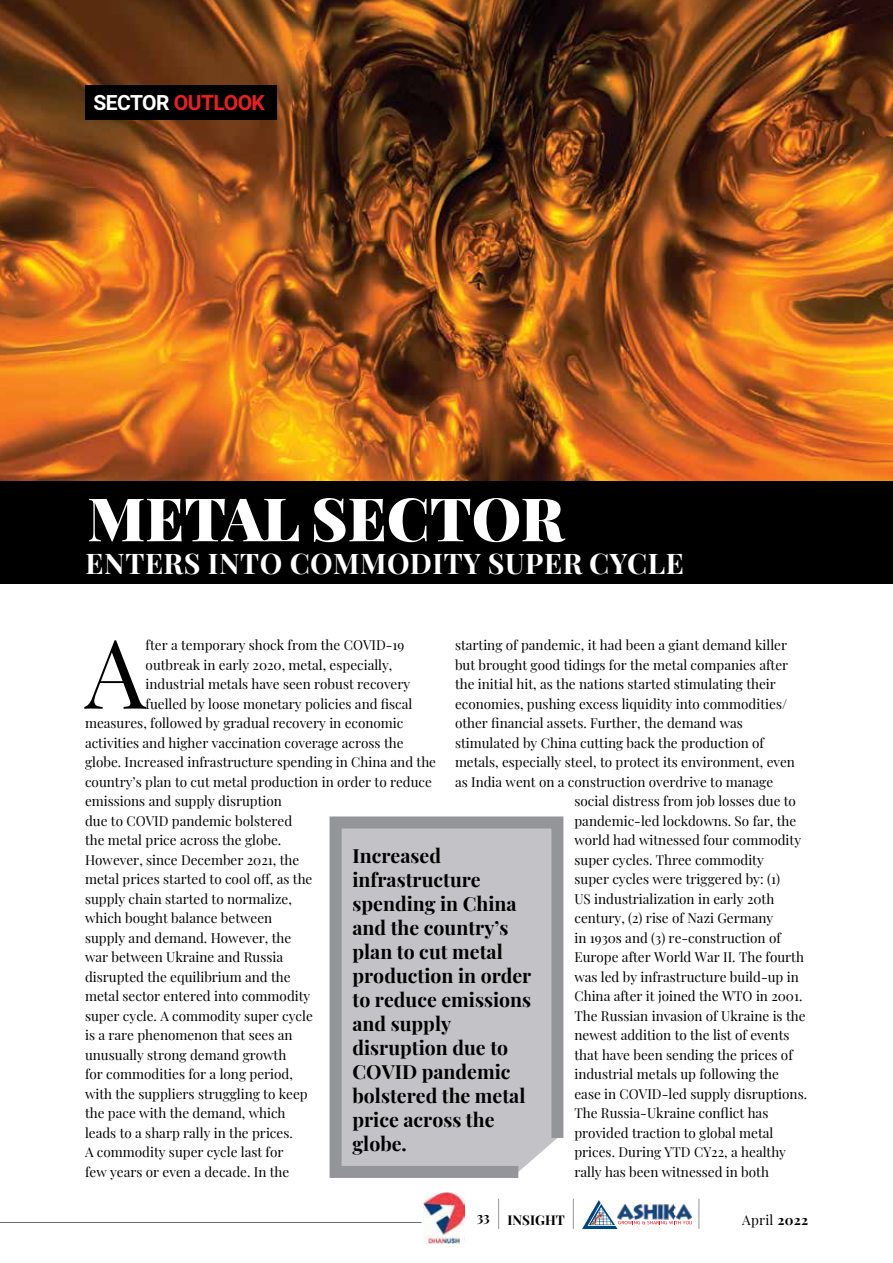
<style>
.page{position:relative;width:893px;height:1263px;background:#fff}
.page>*{position:absolute;margin:0;border:0;box-sizing:border-box;transform-origin:0 0}
.t1{font:96.15px "Playfair Display";color:#000}
.t2{font:900 60px "Playfair Display";color:#fff}
.t3{font:700 28.5px "Playfair Display";letter-spacing:.02em;color:#fff}
.t4{font:700 21px "Roboto";letter-spacing:-.025em;color:#ed1d24}
.t5{font:700 19.5px/24px "Playfair Display";color:#000}
.t6{font:13.5px "Playfair Display";color:#000}
.t7{font:700 13.5px "Playfair Display";color:#000}
.s1{color:#fff}
.s2{font-weight:700}
</style>
<div class="page">
<hr style="left:0;top:1222px;width:421px;height:1px;background:#6d6e71">
<hr style="left:498px;top:1199px;width:1px;height:30px;background:#939598">
<hr style="left:573px;top:1199px;width:1px;height:30px;background:#939598">
<hr style="left:698px;top:1199px;width:1px;height:30px;background:#939598">
<svg style="left:582px;top:1200px;width:110px;height:29px"></svg>
<img style="left:616px;top:1202px;width:76px;height:19px">
<img style="left:589px;top:1225px;width:15px;height:2px">
<img style="left:589px;top:1212px;width:15px;height:13px">
<img style="left:423px;top:1192px;width:41px;height:52px">
<img style="left:0;top:0;width:893px;height:482px">
<div style="left:0;top:482px;width:893px;height:102px;background:#000"></div>
<div style="left:85px;top:85px;width:191px;height:34px;background:#000"></div>
<svg style="left:329px;top:816px;width:235px;height:362px;background:#bcbdc0"></svg>
<h3 class="t4" style="left:94px;top:88px;width:173px"><span class="s1">SECTOR</span> OUTLOOK</h3>
<h2 class="t2" style="left:87px;top:471px;width:478px">METAL SECTOR</h2>
<h3 class="t3" style="left:86px;top:541px;width:600px">ENTERS INTO COMMODITY SUPER CYCLE</h3>
<p class="t6" style="left:455px;top:634px;width:334px">starting of pandemic, it had been a giant demand killer</p>
<p class="t6" style="left:455px;top:654px;width:335px">but brought good tidings for the metal companies after</p>
<p class="t6" style="left:455px;top:673px;width:322px">the initial hit, as the nations started stimulating their</p>
<p class="t6" style="left:455px;top:693px;width:334px">economies, pushing excess liquidity into commodities/</p>
<p class="t6" style="left:455px;top:712px;width:289px">other financial assets. Further, the demand was</p>
<p class="t6" style="left:455px;top:732px;width:311px">stimulated by China cutting back the production of</p>
<p class="t6" style="left:455px;top:751px;width:341px">metals, especially steel, to protect its environment, even</p>
<p class="t6" style="left:455px;top:771px;width:320px">as India went on a construction overdrive to manage</p>
<p class="t6" style="left:574px;top:790px;width:223px">social distress from job losses due to</p>
<p class="t6" style="left:574px;top:810px;width:223px">pandemic-led lockdowns. So far, the</p>
<p class="t6" style="left:574px;top:829px;width:228px">world had witnessed four commodity</p>
<p class="t6" style="left:574px;top:849px;width:191px">super cycles. Three commodity</p>
<p class="t6" style="left:574px;top:868px;width:207px">super cycles were triggered by: (1)</p>
<p class="t6" style="left:574px;top:888px;width:201px">US industrialization in early 20th</p>
<p class="t6" style="left:574px;top:907px;width:200px">century, (2) rise of Nazi Germany</p>
<p class="t6" style="left:574px;top:927px;width:208px">in 1930s and (3) re-construction of</p>
<p class="t6" style="left:574px;top:946px;width:231px">Europe after World War II. The fourth</p>
<p class="t6" style="left:574px;top:966px;width:226px">was led by infrastructure build-up in</p>
<p class="t6" style="left:574px;top:985px;width:229px">China after it joined the WTO in 2001.</p>
<p class="t6" style="left:574px;top:1005px;width:233px">The Russian invasion of Ukraine is the</p>
<p class="t6" style="left:574px;top:1024px;width:217px">newest addition to the list of events</p>
<p class="t6" style="left:574px;top:1044px;width:220px">that have been sending the prices of</p>
<p class="t6" style="left:574px;top:1063px;width:206px">industrial metals up following the</p>
<p class="t6" style="left:574px;top:1083px;width:234px">ease in COVID-led supply disruptions.</p>
<p class="t6" style="left:574px;top:1102px;width:195px">The Russia-Ukraine conflict has</p>
<p class="t6" style="left:574px;top:1122px;width:200px">provided traction to global metal</p>
<p class="t6" style="left:574px;top:1141px;width:213px">prices. During YTD CY22, a healthy</p>
<p class="t6" style="left:574px;top:1161px;width:196px">rally has been witnessed in both</p>
<h1 class="t1" style="left:85px;top:598px;width:62px">A</h1>
<p class="t6" style="left:146px;top:635px;width:260px">fter a temporary shock from the COVID-19</p>
<p class="t6" style="left:146px;top:654px;width:248px">outbreak in early 2020, metal, especially,</p>
<p class="t6" style="left:146px;top:674px;width:266px">industrial metals have seen robust recovery</p>
<p class="t6" style="left:146px;top:693px;width:268px">fuelled by loose monetary policies and fiscal</p>
<p class="t6" style="left:85px;top:713px;width:320px">measures, followed by gradual recovery in economic</p>
<p class="t6" style="left:85px;top:732px;width:320px">activities and higher vaccination coverage across the</p>
<p class="t6" style="left:85px;top:752px;width:353px">globe. Increased infrastructure spending in China and the</p>
<p class="t6" style="left:85px;top:771px;width:348px">country’s plan to cut metal production in order to reduce</p>
<p class="t6" style="left:85px;top:791px;width:198px">emissions and supply disruption</p>
<p class="t6" style="left:85px;top:810px;width:209px">due to COVID pandemic bolstered</p>
<p class="t6" style="left:85px;top:830px;width:198px">the metal price across the globe.</p>
<p class="t6" style="left:85px;top:849px;width:216px">However, since December 2021, the</p>
<p class="t6" style="left:85px;top:869px;width:229px">metal prices started to cool off, as the</p>
<p class="t6" style="left:85px;top:888px;width:208px">supply chain started to normalize,</p>
<p class="t6" style="left:85px;top:908px;width:189px">which bought balance between</p>
<p class="t6" style="left:85px;top:927px;width:208px">supply and demand. However, the</p>
<p class="t6" style="left:85px;top:947px;width:200px">war between Ukraine and Russia</p>
<p class="t6" style="left:85px;top:966px;width:207px">disrupted the equilibrium and the</p>
<p class="t6" style="left:85px;top:986px;width:227px">metal sector entered into commodity</p>
<p class="t6" style="left:85px;top:1005px;width:229px">super cycle. A commodity super cycle</p>
<p class="t6" style="left:85px;top:1025px;width:209px">is a rare phenomenon that sees an</p>
<p class="t6" style="left:85px;top:1044px;width:203px">unusually strong demand growth</p>
<p class="t6" style="left:85px;top:1064px;width:209px">for commodities for a long period,</p>
<p class="t6" style="left:85px;top:1083px;width:224px">with the suppliers struggling to keep</p>
<p class="t6" style="left:85px;top:1102px;width:202px">the pace with the demand, which</p>
<p class="t6" style="left:85px;top:1122px;width:209px">leads to a sharp rally in the prices.</p>
<p class="t6" style="left:85px;top:1141px;width:200px">A commodity super cycle last for</p>
<p class="t6" style="left:85px;top:1161px;width:206px">few years or even a decade. In the</p>
<h3 class="t5" style="left:352px;top:842px;width:180px">Increased infrastructure spending in China and the country’s plan to cut metal production in order to reduce emissions and supply disruption due to<br>COVID pandemic bolstered the metal price across the globe.</h3>
<p class="t7" style="left:477px;top:1207px;width:15px">33</p>
<p class="t7" style="left:507px;top:1210px;width:59px">INSIGHT</p>
<p class="t6" style="left:742px;top:1210px;width:67px">April <span class="s2">2022</span></p>
</div>
